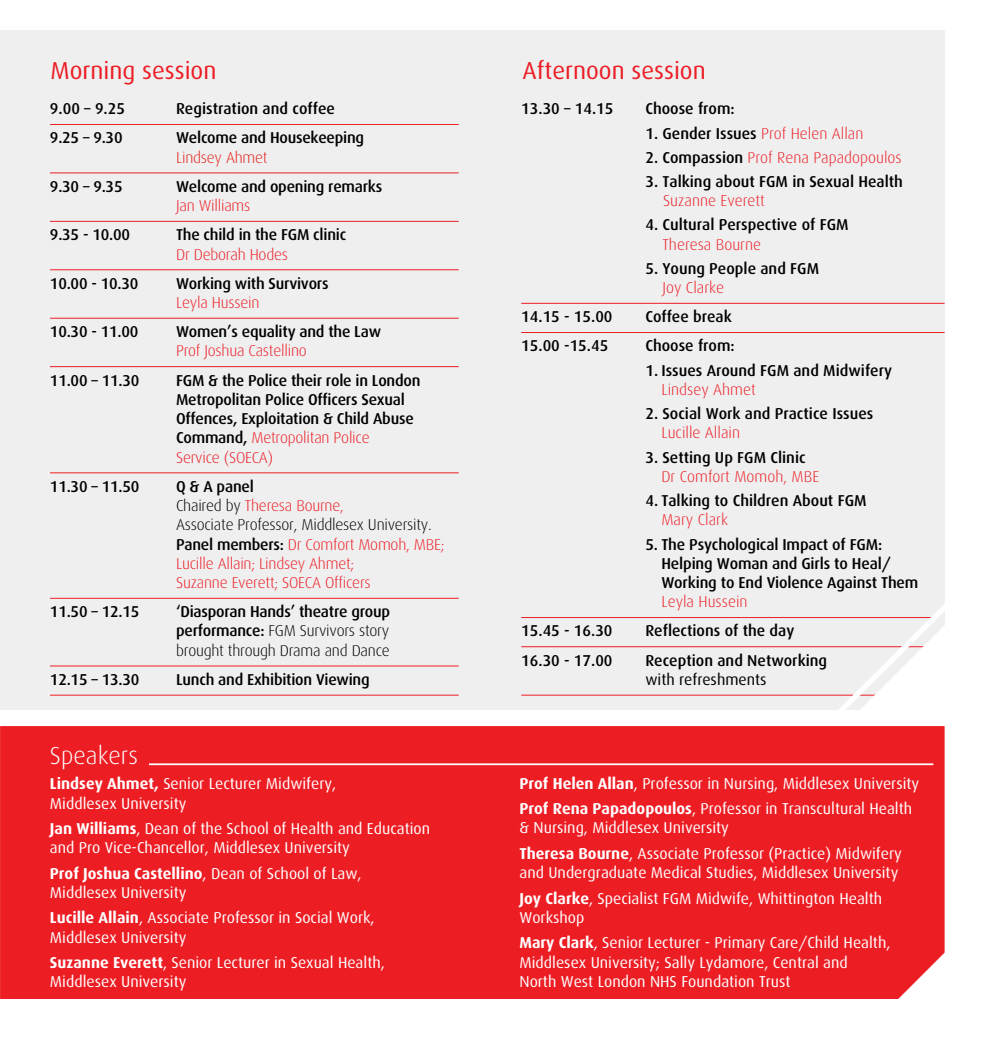
<style>
.page{position:relative;width:983px;height:1042px;background:#fff}
.page>*{position:absolute;margin:0;border:0;box-sizing:border-box;transform-origin:0 0}
.t1{font:24.5px "Dax";color:#ed1d24}
.t2{font:300 24.5px "Dax";color:#fff}
.t3{font:500 15.75px/19.2px "Dax";letter-spacing:-.01em;color:#000}
.t4{font:15.75px/19.2px "Dax";color:#fff}
.t5{font:300 15.75px/19.2px "Dax";letter-spacing:-.015em;color:#ed1d24}
.t6{font:300 15.75px/19.2px "Dax";letter-spacing:-.015em;color:#000;text-align:justify}
.t7{font:15.75px "Dax";color:#000}
.t8{font:300 15.75px "Dax";letter-spacing:-.015em;color:#e2231b}
.s1{font-weight:300;color:#ed1d24}
.s2{font-weight:500;color:#000}
.s3{color:#000}
.s4{font-weight:500}
.s5{font-weight:700}
</style>
<div class="page">
<div style="left:0;top:30px;width:944px;height:679px;background:#efeff0"></div>
<hr style="left:50px;top:124px;width:408px;height:1px;background:#ed1d24">
<hr style="left:50px;top:173px;width:408px;height:1px;background:#ed1d24">
<hr style="left:50px;top:221px;width:408px;height:1px;background:#ed1d24">
<hr style="left:50px;top:269px;width:408px;height:1px;background:#ed1d24">
<hr style="left:50px;top:318px;width:408px;height:1px;background:#ed1d24">
<hr style="left:50px;top:366px;width:408px;height:1px;background:#ed1d24">
<hr style="left:50px;top:472px;width:408px;height:1px;background:#ed1d24">
<hr style="left:50px;top:598px;width:408px;height:1px;background:#ed1d24">
<hr style="left:50px;top:666px;width:408px;height:1px;background:#ed1d24">
<hr style="left:50px;top:695px;width:408px;height:1px;background:#ed1d24">
<hr style="left:521px;top:303px;width:423px;height:1px;background:#ed1d24">
<hr style="left:521px;top:332px;width:423px;height:1px;background:#ed1d24">
<hr style="left:521px;top:617px;width:423px;height:1px;background:#ed1d24">
<hr style="left:521px;top:646px;width:423px;height:1px;background:#ed1d24">
<hr style="left:521px;top:695px;width:423px;height:1px;background:#ed1d24">
<svg style="left:808px;top:537px;width:137px;height:206px"></svg>
<div style="left:0;top:726px;width:944px;height:273px;background:#ed1d24"></div>
<hr style="left:149px;top:763px;width:784px;height:2px;background:#fff">
<h1 class="t1" style="left:51px;top:57px;width:167px">Morning session</h1>
<p class="t3" style="left:50px;top:99px;width:76px">9.00 – 9.25</p>
<p class="t3" style="left:176px;top:99px;width:160px">Registration and coffee</p>
<p class="t3" style="left:50px;top:128px;width:74px">9.25 – 9.30</p>
<p class="t3" style="left:176px;top:128px;width:190px">Welcome and Housekeeping</p>
<p class="t8" style="left:176px;top:149px;width:93px">Lindsey Ahmet</p>
<p class="t3" style="left:50px;top:177px;width:74px">9.30 – 9.35</p>
<p class="t3" style="left:176px;top:177px;width:208px">Welcome and opening remarks</p>
<p class="t5" style="left:176px;top:196px;width:76px">Jan Williams</p>
<p class="t3" style="left:50px;top:225px;width:82px">9.35 - 10.00</p>
<p class="t3" style="left:176px;top:225px;width:172px">The child in the FGM clinic</p>
<p class="t5" style="left:176px;top:245px;width:113px">Dr Deborah Hodes</p>
<p class="t3" style="left:50px;top:274px;width:90px">10.00 - 10.30</p>
<p class="t3" style="left:176px;top:274px;width:154px">Working with Survivors</p>
<p class="t5" style="left:176px;top:293px;width:85px">Leyla Hussein</p>
<p class="t3" style="left:50px;top:322px;width:90px">10.30 - 11.00</p>
<p class="t3" style="left:176px;top:322px;width:206px">Women’s equality and the Law</p>
<p class="t5" style="left:176px;top:341px;width:132px">Prof Joshua Castellino</p>
<p class="t3" style="left:50px;top:371px;width:91px">11.00 – 11.30</p>
<p class="t3" style="left:176px;top:371px;width:246px">FGM &amp; the Police their role in London<br>Metropolitan Police Officers Sexual<br>Offences, Exploitation &amp; Child Abuse<br>Command, <span class="s1">Metropolitan Police<br>Service (SOECA)</span></p>
<p class="t3" style="left:50px;top:477px;width:91px">11.30 – 11.50</p>
<p class="t5" style="left:176px;top:477px;width:270px"><span class="s2">Q &amp; A panel<br></span><span class="s3">Chaired by</span> Theresa Bourne,<br><span class="s3">Associate Professor, Middlesex University.<br></span><span class="s2">Panel members:</span> Dr Comfort Momoh, MBE;<br>Lucille Allain; Lindsey Ahmet;<br>Suzanne Everett; SOECA Officers</p>
<p class="t3" style="left:50px;top:602px;width:91px">11.50 – 12.15</p>
<p class="t6" style="left:176px;top:602px;width:215px"><span class="s4">‘Diasporan Hands’ theatre group performance:</span> FGM Survivors story brought through Drama and Dance</p>
<p class="t3" style="left:50px;top:670px;width:91px">12.15 – 13.30</p>
<p class="t3" style="left:176px;top:670px;width:195px">Lunch and Exhibition Viewing</p>
<h1 class="t2" style="left:50px;top:742px;width:89px">Speakers</h1>
<p class="t4" style="left:50px;top:774px;width:288px"><span class="s5">Lindsey Ahmet,</span> Senior Lecturer Midwifery,<br>Middlesex University</p>
<p class="t4" style="left:50px;top:819px;width:382px"><span class="s5">Jan Williams</span>, Dean of the School of Health and Education and Pro Vice-Chancellor, Middlesex University</p>
<p class="t4" style="left:50px;top:864px;width:313px"><span class="s5">Prof Joshua Castellino</span>, Dean of School of Law,<br>Middlesex University</p>
<p class="t4" style="left:50px;top:908px;width:326px"><span class="s5">Lucille Allain</span>, Associate Professor in Social Work,<br>Middlesex University</p>
<p class="t4" style="left:50px;top:953px;width:336px"><span class="s5">Suzanne Everett</span>, Senior Lecturer in Sexual Health,<br>Middlesex University</p>
<h1 class="t1" style="left:522px;top:57px;width:185px">Afternoon session</h1>
<p class="t3" style="left:521px;top:99px;width:94px">13.30 – 14.15</p>
<p class="t3" style="left:645px;top:99px;width:91px">Choose from:</p>
<p class="t3" style="left:645px;top:124px;width:219px">1. Gender Issues <span class="s1">Prof Helen Allan</span></p>
<p class="t5" style="left:645px;top:148px;width:258px"><span class="s2">2. Compassion</span> Prof Rena Papadopoulos</p>
<p class="t3" style="left:645px;top:172px;width:259px">3. Talking about FGM in Sexual Health</p>
<p class="t5" style="left:663px;top:191px;width:103px">Suzanne Everett</p>
<p class="t3" style="left:645px;top:215px;width:205px">4. Cultural Perspective of FGM</p>
<p class="t5" style="left:662px;top:235px;width:100px">Theresa Bourne</p>
<p class="t3" style="left:645px;top:259px;width:175px">5. Young People and FGM</p>
<p class="t5" style="left:662px;top:278px;width:63px">Joy Clarke</p>
<p class="t3" style="left:521px;top:307px;width:93px">14.15 - 15.00</p>
<p class="t3" style="left:645px;top:307px;width:88px">Coffee break</p>
<p class="t3" style="left:521px;top:336px;width:88px">15.00 -15.45</p>
<p class="t3" style="left:645px;top:336px;width:91px">Choose from:</p>
<p class="t3" style="left:645px;top:361px;width:248px">1. Issues Around FGM and Midwifery</p>
<p class="t5" style="left:661px;top:380px;width:96px">Lindsey Ahmet</p>
<p class="t3" style="left:645px;top:404px;width:229px">2. Social Work and Practice Issues</p>
<p class="t5" style="left:661px;top:423px;width:80px">Lucille Allain</p>
<p class="t3" style="left:645px;top:448px;width:162px">3. Setting Up FGM Clinic</p>
<p class="t5" style="left:661px;top:467px;width:159px">Dr Comfort Momoh, MBE</p>
<p class="t3" style="left:645px;top:491px;width:222px">4. Talking to Children About FGM</p>
<p class="t5" style="left:661px;top:510px;width:68px">Mary Clark</p>
<p class="t3" style="left:661px;top:534px;width:258px;text-indent:-16px">5. The Psychological Impact of FGM:<br>Helping Woman and Girls to Heal/<br>Working to End Violence Against Them</p>
<p class="t5" style="left:661px;top:592px;width:88px">Leyla Hussein</p>
<p class="t3" style="left:521px;top:621px;width:93px">15.45 - 16.30</p>
<p class="t3" style="left:645px;top:621px;width:150px">Reflections of the day</p>
<p class="t3" style="left:521px;top:651px;width:93px">16.30 - 17.00</p>
<p class="t3" style="left:645px;top:651px;width:183px">Reception and Networking</p>
<p class="t7" style="left:645px;top:671px;width:123px">with refreshments</p>
<p class="t4" style="left:519px;top:770px;width:401px;line-height:25.4px"><span class="s5">Prof Helen Allan</span>, Professor in Nursing, Middlesex University<br><span class="s5">Prof Rena Papadopoulos</span>, Professor in Transcultural Health</p>
<p class="t4" style="left:519px;top:815px;width:384px;line-height:25.4px">&amp; Nursing, Middlesex University<br><span class="s5">Theresa Bourne</span>, Associate Professor (Practice) Midwifery</p>
<p class="t4" style="left:519px;top:860px;width:380px;line-height:25.4px">and Undergraduate Medical Studies, Middlesex University<br><span class="s5">Joy Clarke</span>, Specialist FGM Midwife, Whittington Health</p>
<p class="t4" style="left:519px;top:905px;width:372px;line-height:25.4px">Workshop<br><span class="s5">Mary Clark</span>, Senior Lecturer - Primary Care/Child Health,</p>
<p class="t4" style="left:519px;top:952px;width:330px">Middlesex University; Sally Lydamore, Central and<br>North West London NHS Foundation Trust</p>
</div>
